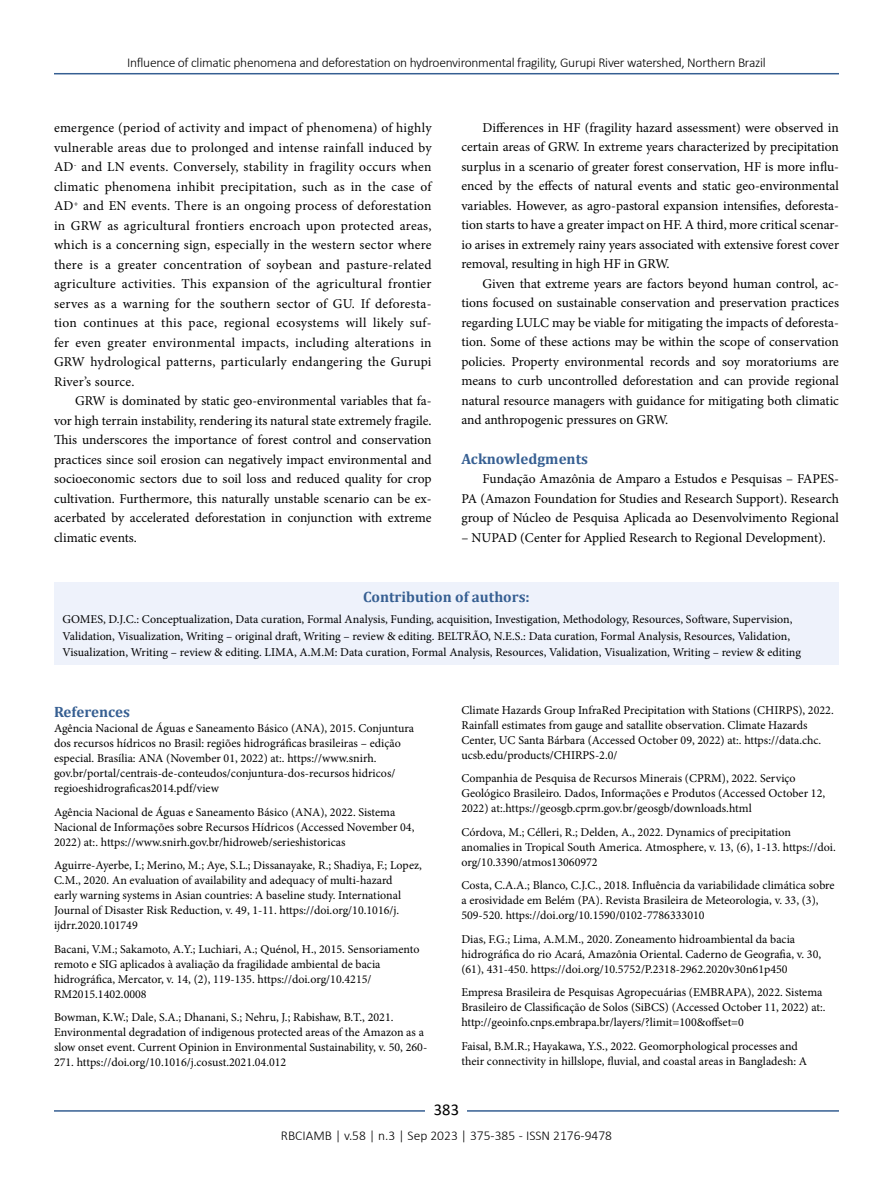
<style>
.page{position:relative;width:893px;height:1191px;background:#fff}
.page>*{position:absolute;margin:0;border:0;box-sizing:border-box;transform-origin:0 0}
.t1{font:16.5px "Calibri";color:#000}
.t2{font:700 15px "Cambria";color:#365f92}
.t3{font:13.5px/19.5px "Minion Pro";color:#000;text-align:justify}
.t4{font:300 13.5px "Calibri";letter-spacing:-.02em;color:#000}
.t5{font:300 13.5px "Calibri";color:#000}
.t6{font:12px/15px "Minion Pro";color:#000}
</style>
<div class="page">
<hr style="left:54px;top:73px;width:785px;height:1px;background:#365f92">
<hr style="left:54px;top:1110px;width:785px;height:1px;background:#365f92">
<div style="left:426px;top:1096px;width:41px;height:26px;background:#fff"></div>
<div style="left:54px;top:582px;width:785px;height:82px;background:#eef2fb"></div>
<p class="t4" style="left:127px;top:54px;width:640px">Influence of climatic phenomena and deforestation on hydroenvironmental fragility, Gurupi River watershed, Northern Brazil</p>
<p class="t3" style="left:54px;top:118px;width:379px">emergence (period of activity and impact of phenomena) of highly vulnerable areas due to prolonged and intense rainfall induced by AD<sup>-</sup> and LN events. Conversely, stability in fragility occurs when climatic phenomena inhibit precipitation, such as in the case of AD<sup>+</sup> and EN events. There is an ongoing process of deforestation in GRW as agricultural frontiers encroach upon protected areas, which is a concerning sign, especially in the western sector where there is a greater concentration of soybean and pasture-related agriculture activities. This expansion of the agricultural frontier serves as a warning for the southern sector of GU. If deforesta&shy;tion continues at this pace, regional ecosystems will likely suf&shy;fer even greater environmental impacts, including alterations in GRW hydrological patterns, particularly endangering the Gurupi River’s source.</p>
<p class="t3" style="left:54px;top:391px;width:379px;text-indent:21px">GRW is dominated by static geo-environmental variables that fa&shy;vor high terrain instability, rendering its natural state extremely fragile.<br>This underscores the importance of forest control and conservation practices since soil erosion can negatively impact environmental and socioeconomic sectors due to soil loss and reduced quality for crop cultivation. Furthermore, this naturally unstable scenario can be ex&shy;acerbated by accelerated deforestation in conjunction with extreme climatic events.</p>
<p class="t3" style="left:461px;top:118px;width:379px;text-indent:21px">Differences in HF (fragility hazard assessment) were observed in certain areas of GRW. In extreme years characterized by precipitation surplus in a scenario of greater forest conservation, HF is more influ&shy;enced by the effects of natural events and static geo-environmental variables. However, as agro-pastoral expansion intensifies, deforesta&shy;tion starts to have a greater impact on HF. A third, more critical scenar&shy;io arises in extremely rainy years associated with extensive forest cover removal, resulting in high HF in GRW.</p>
<p class="t3" style="left:461px;top:274px;width:379px;text-indent:21px">Given that extreme years are factors beyond human control, ac&shy;tions focused on sustainable conservation and preservation practices regarding LULC may be viable for mitigating the impacts of deforesta&shy;tion. Some of these actions may be within the scope of conservation policies. Property environmental records and soy moratoriums are means to curb uncontrolled deforestation and can provide regional natural resource managers with guidance for mitigating both climatic and anthropogenic pressures on GRW.</p>
<p class="t2" style="left:461px;top:448px;width:128px">Acknowledgments</p>
<p class="t3" style="left:461px;top:469px;width:379px;text-indent:21px">Fundação Amazônia de Amparo a Estudos e Pesquisas – FAPES-PA (Amazon Foundation for Studies and Research Support). Research group of Núcleo de Pesquisa Aplicada ao Desenvolvimento Regional</p>
<p class="t3" style="left:461px;top:527px;width:366px">– NUPAD (Center for Applied Research to Regional Development).</p>
<p class="t2" style="left:363px;top:586px;width:168px">Contribution of authors:</p>
<p class="t6" style="left:63px;top:611px;width:740px;line-height:16.5px">GOMES, D.J.C.: Conceptualization, Data curation, Formal Analysis, Funding, acquisition, Investigation, Methodology, Resources, Software, Supervision,<br>Validation, Visualization, Writing – original draft, Writing – review &amp; editing. BELTRÃO, N.E.S.: Data curation, Formal Analysis, Resources, Validation,<br>Visualization, Writing – review &amp; editing. LIMA, A.M.M: Data curation, Formal Analysis, Resources, Validation, Visualization, Writing – review &amp; editing</p>
<p class="t2" style="left:54px;top:701px;width:77px">References</p>
<p class="t6" style="left:54px;top:721px;width:362px">Agência Nacional de Águas e Saneamento Básico (ANA), 2015. Conjuntura dos recursos hídricos no Brasil: regiões hidrográficas brasileiras – edição especial. Brasília: ANA (November 01, 2022) at:. https://www.snirh. gov.br/portal/centrais-de-conteudos/conjuntura-dos-recursos hidricos/ regioeshidrograficas2014.pdf/view</p>
<p class="t6" style="left:54px;top:804px;width:362px">Agência Nacional de Águas e Saneamento Básico (ANA), 2022. Sistema<br>Nacional de Informações sobre Recursos Hídricos (Accessed November 04,<br>2022) at:. https://www.snirh.gov.br/hidroweb/serieshistoricas</p>
<p class="t6" style="left:54px;top:858px;width:369px">Aguirre-Ayerbe, I.; Merino, M.; Aye, S.L.; Dissanayake, R.; Shadiya, F.; Lopez, C.M., 2020. An evaluation of availability and adequacy of multi-hazard<br>early warning systems in Asian countries: A baseline study. International Journal of Disaster Risk Reduction, v. 49, 1-11. https://doi.org/10.1016/j. ijdrr.2020.101749</p>
<p class="t6" style="left:54px;top:941px;width:367px">Bacani, V.M.; Sakamoto, A.Y.; Luchiari, A.; Quénol, H., 2015. Sensoriamento remoto e SIG aplicados à avaliação da fragilidade ambiental de bacia hidrográfica, Mercator, v. 14, (2), 119-135. https://doi.org/10.4215/ RM2015.1402.0008</p>
<p class="t6" style="left:54px;top:1010px;width:375px">Bowman, K.W.; Dale, S.A.; Dhanani, S.; Nehru, J.; Rabishaw, B.T., 2021.<br>Environmental degradation of indigenous protected areas of the Amazon as a slow onset event. Current Opinion in Environmental Sustainability, v. 50, 260- 271. https://doi.org/10.1016/j.cosust.2021.04.012</p>
<p class="t6" style="left:461px;top:702px;width:374px">Climate Hazards Group InfraRed Precipitation with Stations (CHIRPS), 2022.<br>Rainfall estimates from gauge and satallite observation. Climate Hazards Center, UC Santa Bárbara (Accessed October 09, 2022) at:. https://data.chc. ucsb.edu/products/CHIRPS-2.0/</p>
<p class="t6" style="left:461px;top:771px;width:365px">Companhia de Pesquisa de Recursos Minerais (CPRM), 2022. Serviço<br>Geológico Brasileiro. Dados, Informações e Produtos (Accessed October 12,<br>2022) at:.https://geosgb.cprm.gov.br/geosgb/downloads.html</p>
<p class="t6" style="left:461px;top:824px;width:376px">Córdova, M.; Célleri, R.; Delden, A., 2022. Dynamics of precipitation anomalies in Tropical South America. Atmosphere, v. 13, (6), 1-13. https://doi. org/10.3390/atmos13060972</p>
<p class="t6" style="left:461px;top:878px;width:375px">Costa, C.A.A.; Blanco, C.J.C., 2018. Influência da variabilidade climática sobre a erosividade em Belém (PA). Revista Brasileira de Meteorologia, v. 33, (3),<br>509-520. https://doi.org/10.1590/0102-7786333010</p>
<p class="t6" style="left:461px;top:931px;width:361px">Dias, F.G.; Lima, A.M.M., 2020. Zoneamento hidroambiental da bacia hidrográfica do rio Acará, Amazônia Oriental. Caderno de Geografia, v. 30, (61), 431-450. https://doi.org/10.5752/P.2318-2962.2020v30n61p450</p>
<p class="t6" style="left:461px;top:985px;width:366px">Empresa Brasileira de Pesquisas Agropecuárias (EMBRAPA), 2022. Sistema<br>Brasileiro de Classificação de Solos (SiBCS) (Accessed October 11, 2022) at:. http://geoinfo.cnps.embrapa.br/layers/?limit=100&amp;offset=0</p>
<p class="t6" style="left:461px;top:1038px;width:347px">Faisal, B.M.R.; Hayakawa, Y.S., 2022. Geomorphological processes and their connectivity in hillslope, fluvial, and coastal areas in Bangladesh: A</p>
<h1 class="t1" style="left:434px;top:1098px;width:27px">383</h1>
<p class="t5" style="left:281px;top:1126px;width:333px">RBCIAMB | v.58 | n.3 | Sep 2023 | 375-385 - ISSN 2176-9478</p>
</div>
